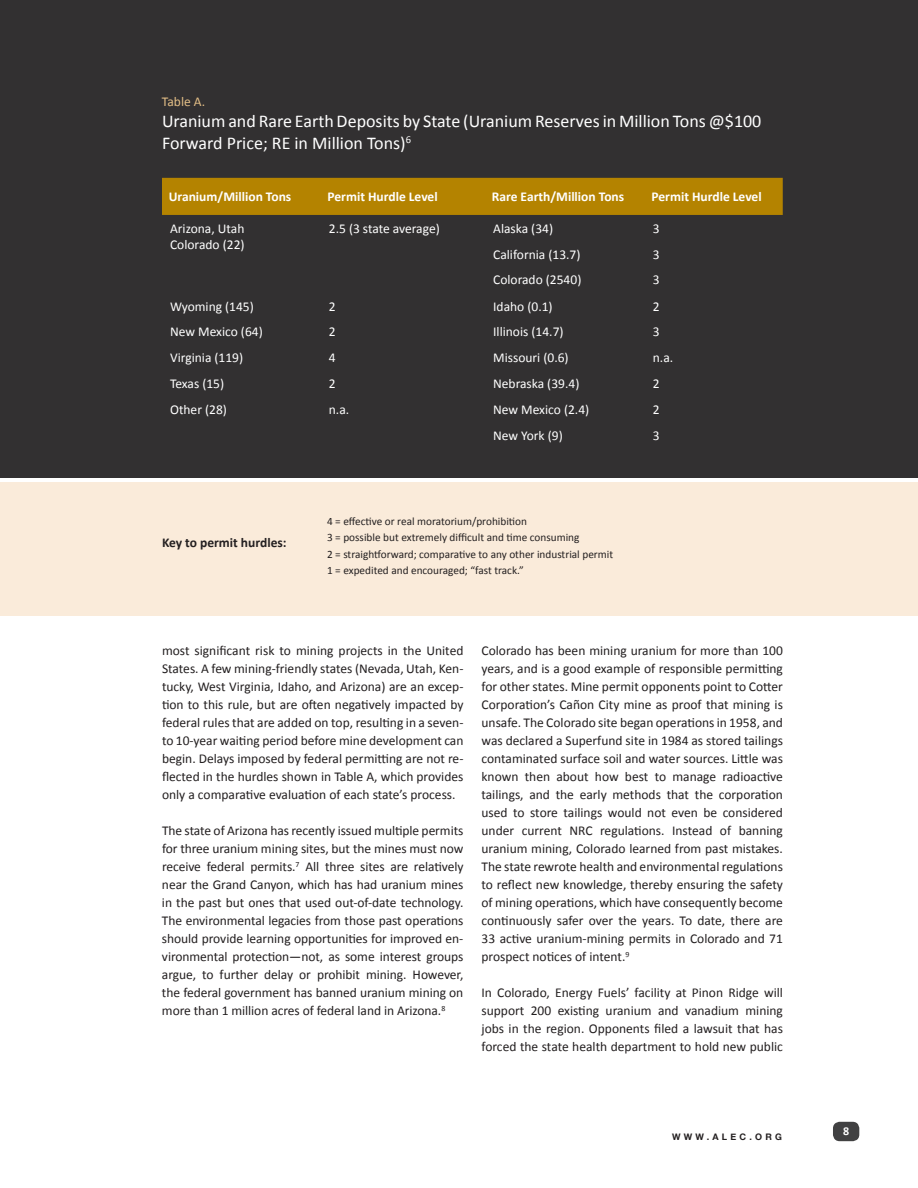
<style>
.page{position:relative;width:918px;height:1188px;background:#fff}
.page>*{position:absolute;margin:0;border:0;box-sizing:border-box;transform-origin:0 0}
.t1{font:18px/21.6px "Calibri";color:#fff}
.t2{font:13.5px/18px "Calibri";color:#231f20;text-align:justify}
.t3{font:13.5px/16.2px "Calibri";color:#fff}
.t4{font:700 13.5px "Calibri";color:#fff}
.t5{font:700 13.5px "Calibri";color:#231f20}
.t6{font:13.5px "Calibri";color:#e3be86}
.t7{font:700 12px "Calibri";color:#fff}
.t8{font:11.25px/16.5px "Calibri";color:#231f20}
.t9{font:700 9px "Helvetica Neue";letter-spacing:.36em;color:#231f20}
</style>
<div class="page">
<div style="left:833px;top:1122px;width:26px;height:19px;background:#414142;border-radius:7px"></div>
<div style="left:0;top:482px;width:918px;height:134px;background:#faebda"></div>
<div style="left:0;top:0;width:918px;height:477px;background:#323031"></div>
<div style="left:162px;top:178px;width:621px;height:37px;background:#b48300"></div>
<p class="t6" style="left:162px;top:93px;width:45px">Table A.</p>
<h1 class="t1" style="left:162px;top:111px;width:601px">Uranium and Rare Earth Deposits by State (Uranium Reserves in Million Tons @$100<br>Forward Price; RE in Million Tons)<sup>6</sup></h1>
<p class="t4" style="left:169px;top:188px;width:124px">Uranium/Million Tons</p>
<p class="t4" style="left:328px;top:188px;width:112px">Permit Hurdle Level</p>
<p class="t4" style="left:492px;top:188px;width:134px">Rare Earth/Million Tons</p>
<p class="t4" style="left:652px;top:188px;width:112px">Permit Hurdle Level</p>
<p class="t3" style="left:170px;top:220px;width:76px">Arizona, Utah<br>Colorado (22)</p>
<p class="t3" style="left:329px;top:220px;width:112px">2.5 (3 state average)</p>
<p class="t3" style="left:493px;top:220px;width:61px">Alaska (34)</p>
<p class="t3" style="left:653px;top:220px;width:8px">3</p>
<p class="t3" style="left:493px;top:246px;width:89px">California (13.7)</p>
<p class="t3" style="left:653px;top:246px;width:8px">3</p>
<p class="t3" style="left:493px;top:272px;width:90px">Colorado (2540)</p>
<p class="t3" style="left:653px;top:272px;width:8px">3</p>
<p class="t3" style="left:170px;top:298px;width:85px">Wyoming (145)</p>
<p class="t3" style="left:329px;top:298px;width:8px">2</p>
<p class="t3" style="left:493px;top:298px;width:61px">Idaho (0.1)</p>
<p class="t3" style="left:653px;top:298px;width:8px">2</p>
<p class="t3" style="left:170px;top:324px;width:94px">New Mexico (64)</p>
<p class="t3" style="left:329px;top:324px;width:8px">2</p>
<p class="t3" style="left:493px;top:324px;width:72px">Illinois (14.7)</p>
<p class="t3" style="left:653px;top:324px;width:8px">3</p>
<p class="t3" style="left:170px;top:350px;width:75px">Virginia (119)</p>
<p class="t3" style="left:329px;top:350px;width:8px">4</p>
<p class="t3" style="left:493px;top:350px;width:77px">Missouri (0.6)</p>
<p class="t3" style="left:653px;top:350px;width:22px">n.a.</p>
<p class="t3" style="left:170px;top:376px;width:56px">Texas (15)</p>
<p class="t3" style="left:329px;top:376px;width:8px">2</p>
<p class="t3" style="left:493px;top:376px;width:88px">Nebraska (39.4)</p>
<p class="t3" style="left:653px;top:376px;width:8px">2</p>
<p class="t3" style="left:170px;top:401px;width:58px">Other (28)</p>
<p class="t3" style="left:329px;top:401px;width:22px">n.a.</p>
<p class="t3" style="left:493px;top:401px;width:98px">New Mexico (2.4)</p>
<p class="t3" style="left:653px;top:401px;width:8px">2</p>
<p class="t3" style="left:493px;top:427px;width:71px">New York (9)</p>
<p class="t3" style="left:653px;top:427px;width:8px">3</p>
<p class="t5" style="left:162px;top:534px;width:126px">Key to permit hurdles:</p>
<p class="t8" style="left:327px;top:513px;width:288px">4 = effective or real moratorium/prohibition<br>3 = possible but extremely difficult and time consuming<br>2 = straightforward; comparative to any other industrial permit 1 = expedited and encouraged; “fast track.”</p>
<p class="t2" style="left:162px;top:642px;width:303px">most significant risk to mining projects in the United States. A few mining-friendly states (Nevada, Utah, Ken&shy;tucky, West Virginia, Idaho, and Arizona) are an excep&shy;tion to this rule, but are often negatively impacted by federal rules that are added on top, resulting in a seven&shy;to 10-year waiting period before mine development can begin. Delays imposed by federal permitting are not re&shy;flected in the hurdles shown in Table A, which provides only a comparative evaluation of each state’s process.</p>
<p class="t2" style="left:162px;top:822px;width:303px">The state of Arizona has recently issued multiple permits for three uranium mining sites, but the mines must now receive federal permits.<sup>7</sup> All three sites are relatively near the Grand Canyon, which has had uranium mines in the past but ones that used out-of-date technology.<br>The environmental legacies from those past operations should provide learning opportunities for improved en&shy;vironmental protection—not, as some interest groups argue, to further delay or prohibit mining. However, the federal government has banned uranium mining on more than 1 million acres of federal land in Arizona.<sup>8</sup></p>
<p class="t2" style="left:482px;top:642px;width:303px">Colorado has been mining uranium for more than 100 years, and is a good example of responsible permitting for other states. Mine permit opponents point to Cotter Corporation’s Cañon City mine as proof that mining is unsafe. The Colorado site began operations in 1958, and was declared a Superfund site in 1984 as stored tailings contaminated surface soil and water sources. Little was known then about how best to manage radioactive tailings, and the early methods that the corporation used to store tailings would not even be considered under current NRC regulations. Instead of banning uranium mining, Colorado learned from past mistakes.<br>The state rewrote health and environmental regulations to reflect new knowledge, thereby ensuring the safety of mining operations, which have consequently become continuously safer over the years. To date, there are 33 active uranium-mining permits in Colorado and 71 prospect notices of intent.<sup>9</sup></p>
<p class="t2" style="left:482px;top:984px;width:303px">In Colorado, Energy Fuels’ facility at Pinon Ridge will support 200 existing uranium and vanadium mining jobs in the region. Opponents filed a lawsuit that has forced the state health department to hold new public</p>
<p class="t9" style="left:672px;top:1130px;width:111px">WWW.ALEC.ORG</p>
<p class="t7" style="left:843px;top:1124px;width:8px">8</p>
</div>
